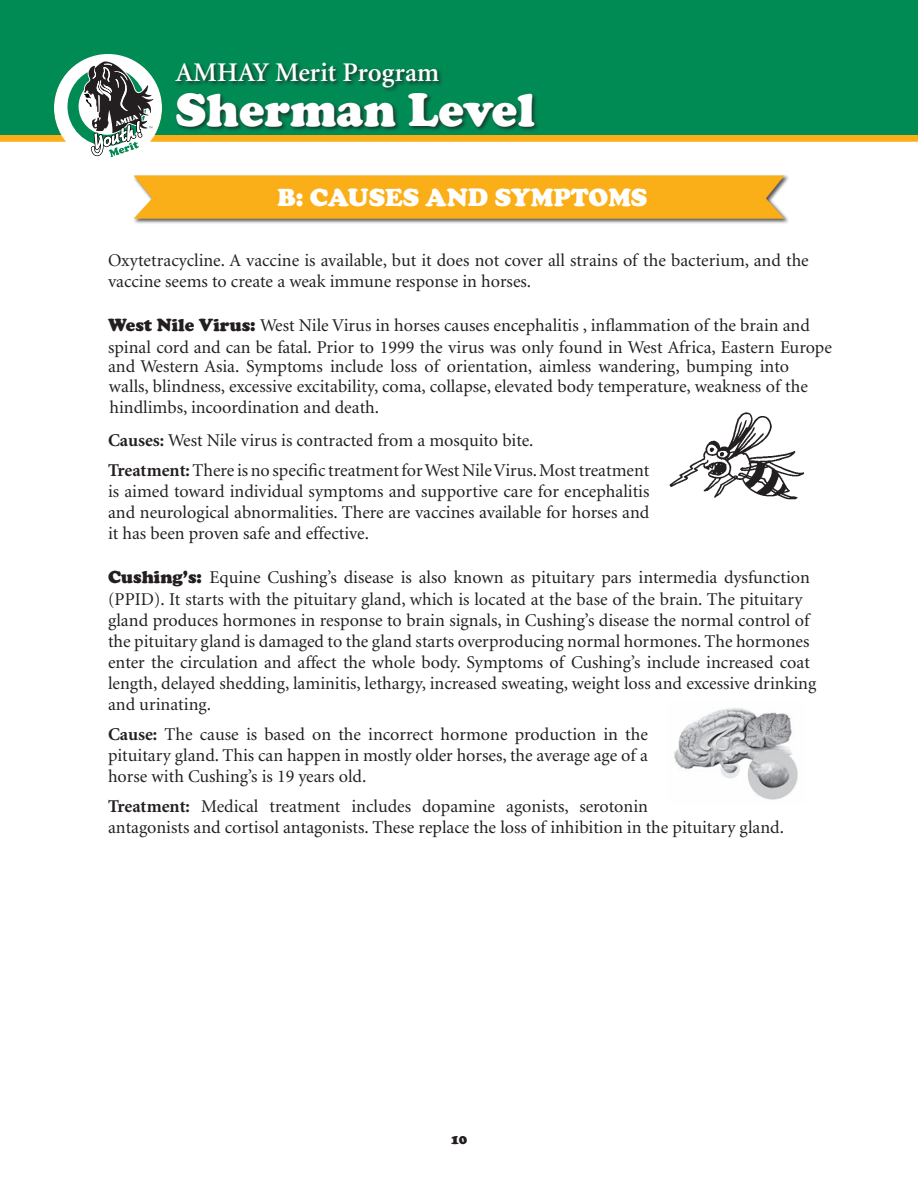
<style>
.page{position:relative;width:918px;height:1188px;background:#fff}
.page>*{position:absolute;margin:0;border:0;box-sizing:border-box;transform-origin:0 0}
.t1{font:900 48px "Cooper";color:#fff}
.t2{font:600 27px "Minion";color:#fff}
.t3{font:900 25.5px "Cooper";color:#fff}
.t4{font:18px/21.3px "Minion";color:#242021}
.t5{font:18px/21px "Minion";color:#231f20;text-align:justify}
.t6{font:900 14.25px "Cooper";color:#231f20}
.s1{color:#231f20}
.s2{font-family:"Cooper";font-weight:900;color:#231f20}
.s3{font-weight:700}
</style>
<div class="page">
<svg style="left:0;top:135px;width:918px;height:7px;fill:#faaf18"></svg>
<div style="left:0;top:0;width:918px;height:135px;background:#008a54"></div>
<div style="left:174px;top:62px;width:366px;height:71px;background:#231f20;opacity:.75"></div>
<svg style="left:68px;top:62px;width:85px;height:95px"></svg>
<div style="left:133px;top:174px;width:656px;height:50px;background:#231f20;opacity:.75"></div>
<div style="left:134px;top:176px;width:650px;height:43px;background:#faaf18"></div>
<img style="left:669px;top:413px;width:135px;height:87px">
<img style="left:674px;top:708px;width:124px;height:92px">
<h2 class="t2" style="left:176px;top:59px;width:265px">AMHAY Merit Program</h2>
<h1 class="t1" style="left:176px;top:82px;width:361px">Sherman Level</h1>
<p class="t3" style="left:277px;top:183px;width:371px">B: CAUSES AND SYMPTOMS</p>
<p class="t4" style="left:108px;top:251px;width:702px">Oxytetracycline. A vaccine is available, but it does not cover all strains of the bacterium, and the <span class="s1">vaccine seems to create a weak immune response in horses.</span></p>
<p class="t4" style="left:108px;top:314px;width:726px;line-height:22.5px"><span class="s2">West Nile Virus:</span> <span class="s1">West Nile Virus in horses causes encephalitis , inflammation of the brain and </span>spinal cord and can be fatal. Prior to 1999 the virus was only found in West Africa, Eastern Europe</p>
<p class="t4" style="left:108px;top:357px;width:702px;line-height:20.2px">and Western Asia. Symptoms include loss of orientation, aimless wandering, bumping into walls, blindness, excessive excitability, coma, collapse, elevated body temperature, weakness of the <span class="s1">hindlimbs, incoordination and death.</span></p>
<p class="t5" style="left:108px;top:431px;width:427px"><span class="s3">Causes:</span> West Nile virus is contracted from a mosquito bite.</p>
<p class="t5" style="left:108px;top:461px;width:543px"><span class="s3">Treatment:</span> There is no specific treatment for West Nile Virus. Most treatment is aimed toward individual symptoms and supportive care for encephalitis and neurological abnormalities. There are vaccines available for horses and it has been proven safe and effective.</p>
<p class="t4" style="left:108px;top:567px;width:710px"><span class="s2">Cushing’s:</span> <span class="s1">Equine Cushing’s disease is also known as pituitary pars intermedia dysfunction </span>(PPID). It starts with the pituitary gland, which is located at the base of the brain. The pituitary <span class="s1">gland produces hormones in response to brain signals, in Cushing’s disease the normal control of </span>the pituitary gland is damaged to the gland starts overproducing normal hormones. The hormones <span class="s1">enter the circulation and affect the whole body. Symptoms of Cushing’s include increased coat </span>length, delayed shedding, laminitis, lethargy, increased sweating, weight loss and excessive drinking <span class="s1">and urinating.</span></p>
<p class="t5" style="left:108px;top:725px;width:541px"><span class="s3">Cause:</span> The cause is based on the incorrect hormone production in the pituitary gland. This can happen in mostly older horses, the average age of a horse with Cushing’s is 19 years old.</p>
<p class="t5" style="left:108px;top:797px;width:678px"><span class="s3">Treatment:</span> Medical treatment includes dopamine agonists, serotonin<br>antagonists and cortisol antagonists. These replace the loss of inhibition in the pituitary gland.</p>
<p class="t6" style="left:451px;top:1130px;width:18px">10</p>
</div>
